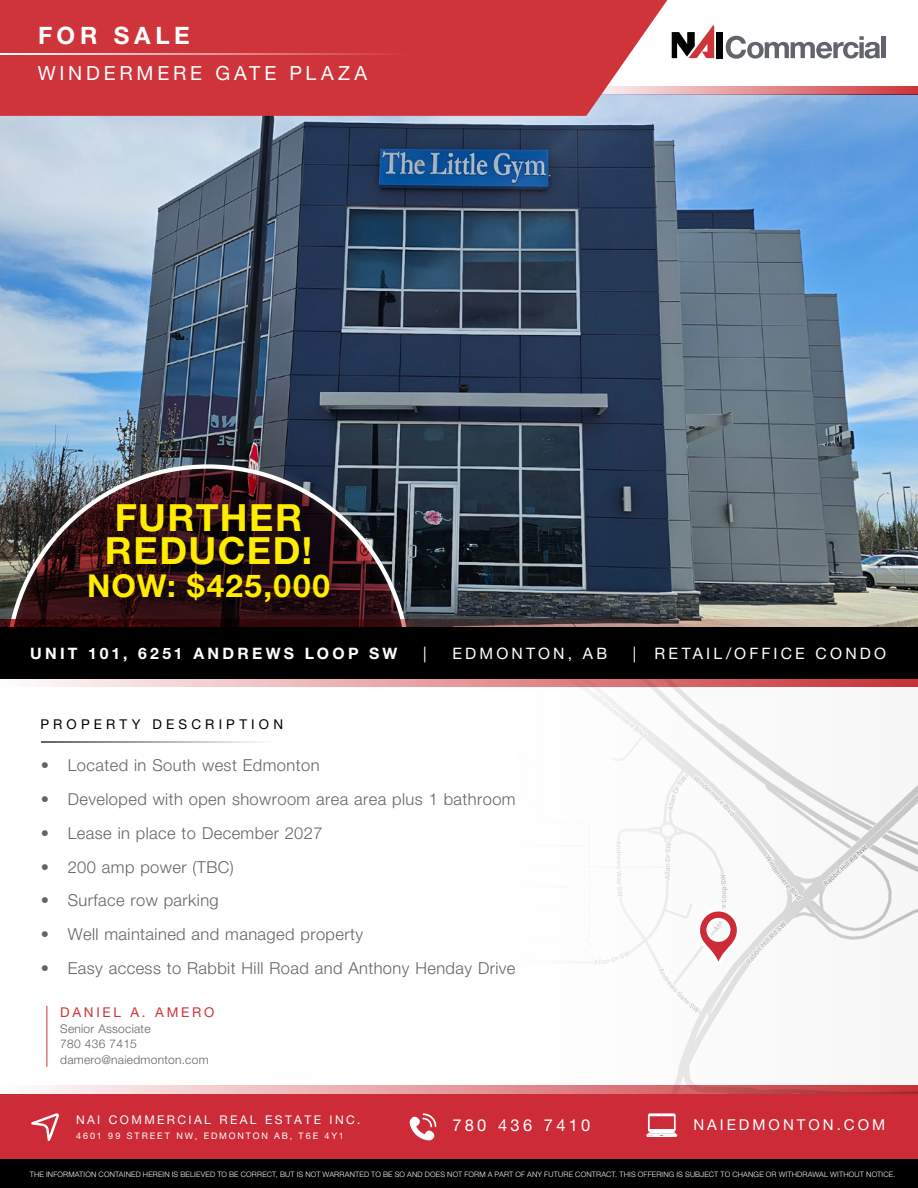
<style>
.page{position:relative;width:918px;height:1188px;background:#fff}
.page>*{position:absolute;margin:0;border:0;box-sizing:border-box;transform-origin:0 0}
.t1{font:700 37.5px "Helvetica Neue LT Std";letter-spacing:.04em;color:#ffed00}
.t2{font:700 31.5px "Helvetica Neue LT Std";letter-spacing:.045em;color:#ffed00}
.t3{font:700 24px "Helvetica Neue LT Std";letter-spacing:.2em;color:#fff}
.t4{font:19.5px "Helvetica Neue LT Std";letter-spacing:.195em;color:#fff}
.t5{font:300 16.5px "Helvetica Neue LT Std";letter-spacing:.025em;color:#61646a}
.t6{font:16.5px "Helvetica Neue LT Std";letter-spacing:.2em;color:#fff}
.t7{font:15.75px "Helvetica Neue LT Std";letter-spacing:.205em;color:#fff}
.t8{font:700 15.75px "Helvetica Neue LT Std";letter-spacing:.21em;color:#fff}
.t9{font:15px "Helvetica Neue LT Std";letter-spacing:.2em;color:#fff}
.t10{font:13.5px "Helvetica Neue LT Std";letter-spacing:.31em;color:#000}
.t11{font:13.5px "Helvetica Neue LT Std";letter-spacing:.2em;color:#ce343a}
.t12{font:300 12px/15.6px "Helvetica Neue LT Std";letter-spacing:.02em;color:#61646a}
.t13{font:12px "Helvetica Neue LT Std";letter-spacing:.2em;color:#fff}
.t14{font:9px "Helvetica Neue LT Std";letter-spacing:.205em;color:#fff}
.t15{font:300 7.5px "Helvetica Neue LT Std";letter-spacing:.025em;color:#fff}
</style>
<div class="page">
<img style="left:584px;top:687px;width:334px;height:398px">
<img style="left:0;top:94px;width:918px;height:525px">
<div style="left:0;top:453px;width:422px;height:232px;background:#fff;opacity:.2"></div>
<img style="left:3px;top:462px;width:409px;height:157px">
<div style="left:86px;top:501px;width:257px;height:115px;background:#000;opacity:.4"></div>
<div style="left:0;top:627px;width:918px;height:51px;background:#000"></div>
<div style="left:716px;top:32px;width:7px;height:26px;background:#000"></div>
<svg style="left:672px;top:25px;width:42px;height:33px"></svg>
<svg style="left:726px;top:36px;width:154px;height:23px"></svg>
<div style="left:881px;top:36px;width:5px;height:22px;background:#61646a"></div>
<svg style="left:0;top:619px;width:918px;height:8px;background:#664844"></svg>
<svg style="left:0;top:678px;width:918px;height:9px;background:#ca8689"></svg>
<svg style="left:667px;top:86px;width:251px;height:8px;background:#df7d81"></svg>
<hr style="left:46px;top:1006px;width:1px;height:61px;background:#ce343a">
<div style="left:0;top:1094px;width:918px;height:67px;background:#cd2b38"></div>
<svg style="left:40px;top:1085px;width:878px;height:9px;background:#df9194"></svg>
<div style="left:0;top:1160px;width:918px;height:28px;background:#000"></div>
<svg style="left:31px;top:1113px;width:28px;height:28px"></svg>
<svg style="left:409px;top:1113px;width:27px;height:27px"></svg>
<svg style="left:646px;top:1113px;width:31px;height:24px"></svg>
<div style="left:0;top:0;width:667px;height:116px;background:#ce343a"></div>
<hr style="left:41px;top:741px;width:231px;height:2px;background:#61646a">
<hr style="left:0;top:53px;width:410px;height:2px;background:#fff">
<svg style="left:691px;top:903px;width:50px;height:64px"></svg>
<p class="t3" style="left:38px;top:20px;width:153px">FOR SALE</p>
<p class="t4" style="left:38px;top:62px;width:331px">WINDERMERE GATE PLAZA</p>
<p class="t1" style="left:115px;top:494px;width:189px">FURTHER</p>
<p class="t1" style="left:105px;top:527px;width:209px">REDUCED!</p>
<p class="t2" style="left:87px;top:566px;width:245px">NOW: $425,000</p>
<p class="t8" style="left:30px;top:644px;width:369px">UNIT 101, 6251 ANDREWS LOOP SW</p>
<p class="t7" style="left:423px;top:644px;width:5px">|</p>
<p class="t7" style="left:452px;top:644px;width:156px">EDMONTON, AB</p>
<p class="t7" style="left:633px;top:644px;width:255px">| RETAIL/OFFICE CONDO</p>
<p class="t10" style="left:40px;top:716px;width:244px">PROPERTY DESCRIPTION</p>
<p class="t5" style="left:41px;top:755px;width:280px">• Located in South west Edmonton</p>
<p class="t5" style="left:41px;top:789px;width:476px">• Developed with open showroom area area plus 1 bathroom</p>
<p class="t5" style="left:41px;top:823px;width:283px">• Lease in place to December 2027</p>
<p class="t5" style="left:41px;top:857px;width:195px">• 200 amp power (TBC)</p>
<p class="t5" style="left:41px;top:890px;width:180px">• Surface row parking</p>
<p class="t5" style="left:41px;top:924px;width:324px">• Well maintained and managed property</p>
<p class="t5" style="left:41px;top:958px;width:476px">• Easy access to Rabbit Hill Road and Anthony Henday Drive</p>
<p class="t11" style="left:60px;top:1004px;width:156px">DANIEL A. AMERO</p>
<p class="t12" style="left:60px;top:1020px;width:150px">Senior Associate<br>780 436 7415 damero@naiedmonton.com</p>
<p class="t13" style="left:76px;top:1112px;width:286px">NAI COMMERCIAL REAL ESTATE INC.</p>
<p class="t14" style="left:76px;top:1130px;width:269px">4601 99 STREET NW, EDMONTON AB, T6E 4Y1</p>
<p class="t6" style="left:452px;top:1116px;width:140px">780 436 7410</p>
<p class="t9" style="left:693px;top:1116px;width:193px">NAIEDMONTON.COM</p>
<p class="t15" style="left:30px;top:1169px;width:867px">THE INFORMATION CONTAINED HEREIN IS BELIEVED TO BE CORRECT, BUT IS NOT WARRANTED TO BE SO AND DOES NOT FORM A PART OF ANY FUTURE CONTRACT. THIS OFFERING IS SUBJECT TO CHANGE OR WITHDRAWAL WITHOUT NOTICE.</p>
</div>
